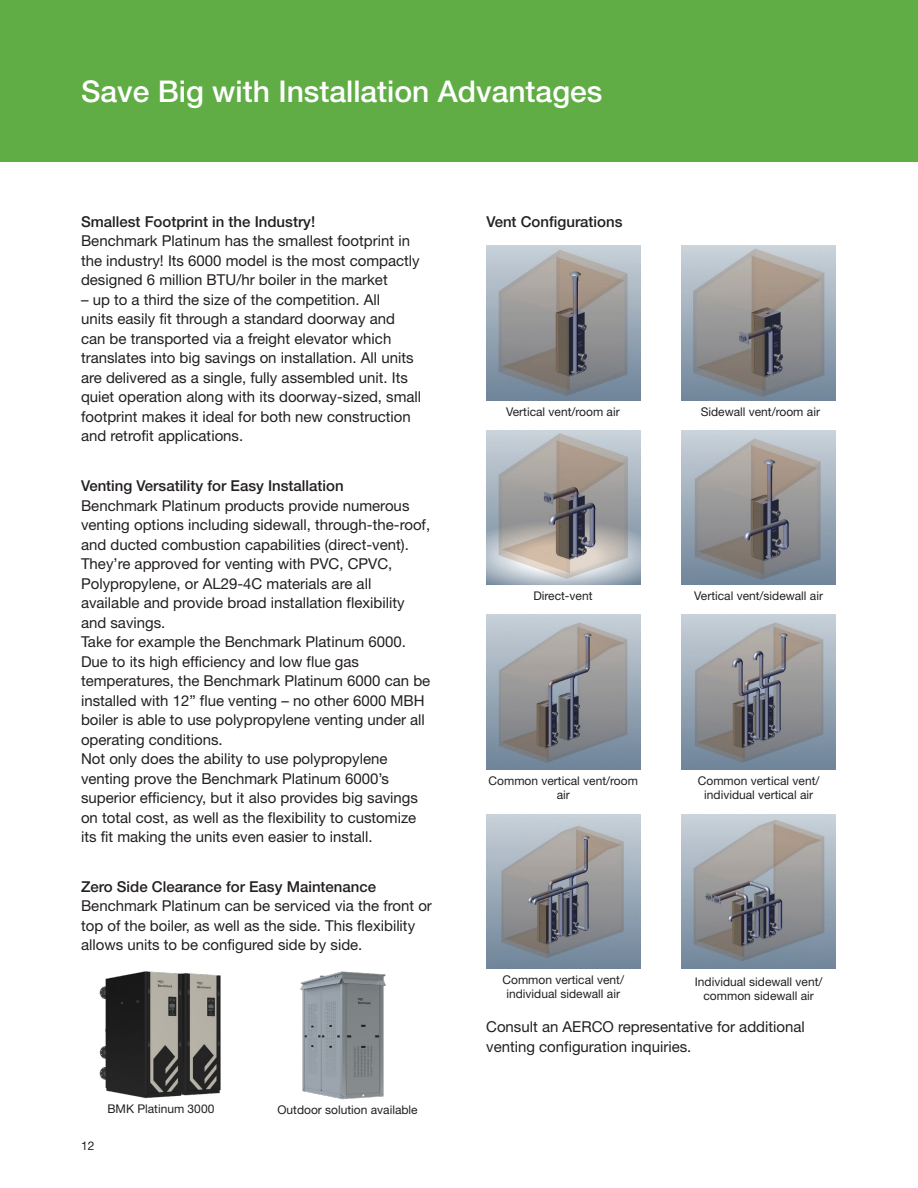
<style>
.page{position:relative;width:918px;height:1188px;background:#fff}
.page>*{position:absolute;margin:0;border:0;box-sizing:border-box;transform-origin:0 0}
.bodycopy{font:500 30px "Helvetica Neue LT Std";color:#fff}
.bodycopy-2{font:15px/19.5px "Helvetica Neue LT Std";color:#231f20}
.bodycopy-3{font:500 15px "Helvetica Neue LT Std";color:#231f20}
.bodycopy-4{font:12px/14.4px "Helvetica Neue LT Std";color:#231f20;text-align:center}
.s1{font-weight:500}
</style>
<div class="page">
<div style="left:0;top:0;width:918px;height:162px;background:#60ad45"></div>
<img style="left:486px;top:246px;width:154px;height:154px">
<img style="left:682px;top:246px;width:154px;height:154px">
<img style="left:486px;top:430px;width:154px;height:155px">
<img style="left:682px;top:430px;width:154px;height:155px">
<img style="left:486px;top:615px;width:154px;height:154px">
<img style="left:682px;top:615px;width:154px;height:154px">
<img style="left:486px;top:814px;width:154px;height:155px">
<img style="left:682px;top:814px;width:154px;height:155px">
<img style="left:99px;top:971px;width:122px;height:128px">
<img style="left:300px;top:971px;width:86px;height:129px">
<p class="bodycopy" style="left:81px;top:74px;width:523px">Save Big with Installation Advantages</p>
<p class="bodycopy-3" style="left:81px;top:212px;width:236px">Smallest Footprint in the Industry!</p>
<p class="bodycopy-3" style="left:486px;top:212px;width:138px">Vent Configurations</p>
<p class="bodycopy-2" style="left:81px;top:231px;width:340px">Benchmark Platinum has the smallest footprint in the industry! Its 6000 model is the most compactly designed 6 million BTU/hr boiler in the market</p>
<p class="bodycopy-2" style="left:81px;top:289px;width:342px">– up to a third the size of the competition. All<br>units easily fit through a standard doorway and can be transported via a freight elevator which translates into big savings on installation. All units are delivered as a single, fully assembled unit. Its quiet operation along with its doorway-sized, small footprint makes it ideal for both new construction and retrofit applications.</p>
<p class="bodycopy-2" style="left:81px;top:476px;width:351px"><span class="s1">Venting Versatility for Easy Installation<br></span>Benchmark Platinum products provide numerous venting options including sidewall, through-the-roof, and ducted combustion capabilities (direct-vent).<br>They’re approved for venting with PVC, CPVC, Polypropylene, or AL29-4C materials are all available and provide broad installation flexibility and savings.<br>Take for example the Benchmark Platinum 6000.<br>Due to its high efficiency and low flue gas temperatures, the Benchmark Platinum 6000 can be installed with 12” flue venting – no other 6000 MBH boiler is able to use polypropylene venting under all operating conditions.<br>Not only does the ability to use polypropylene venting prove the Benchmark Platinum 6000’s superior efficiency, but it also provides big savings on total cost, as well as the flexibility to customize its fit making the units even easier to install.</p>
<p class="bodycopy-2" style="left:81px;top:877px;width:352px"><span class="s1">Zero Side Clearance for Easy Maintenance </span>Benchmark Platinum can be serviced via the front or top of the boiler, as well as the side. This flexibility allows units to be configured side by side.</p>
<p class="bodycopy-4" style="left:506px;top:404px;width:115px">Vertical vent/room air</p>
<p class="bodycopy-4" style="left:701px;top:404px;width:121px">Sidewall vent/room air</p>
<p class="bodycopy-4" style="left:533px;top:588px;width:61px">Direct-vent</p>
<p class="bodycopy-4" style="left:694px;top:588px;width:130px">Vertical vent/sidewall air</p>
<p class="bodycopy-4" style="left:489px;top:773px;width:151px">Common vertical vent/room air</p>
<p class="bodycopy-4" style="left:698px;top:773px;width:123px">Common vertical vent/ individual vertical air</p>
<p class="bodycopy-4" style="left:502px;top:972px;width:123px">Common vertical vent/ individual sidewall air</p>
<p class="bodycopy-4" style="left:695px;top:974px;width:129px">Individual sidewall vent/ common sidewall air</p>
<p class="bodycopy-4" style="left:81px;top:1139px;width:15px">12</p>
<p class="bodycopy-4" style="left:107px;top:1102px;width:108px">BMK Platinum 3000</p>
<p class="bodycopy-4" style="left:278px;top:1103px;width:142px">Outdoor solution available</p>
<p class="bodycopy-2" style="left:486px;top:1017px;width:320px">Consult an AERCO representative for additional venting configuration inquiries.</p>
</div>
